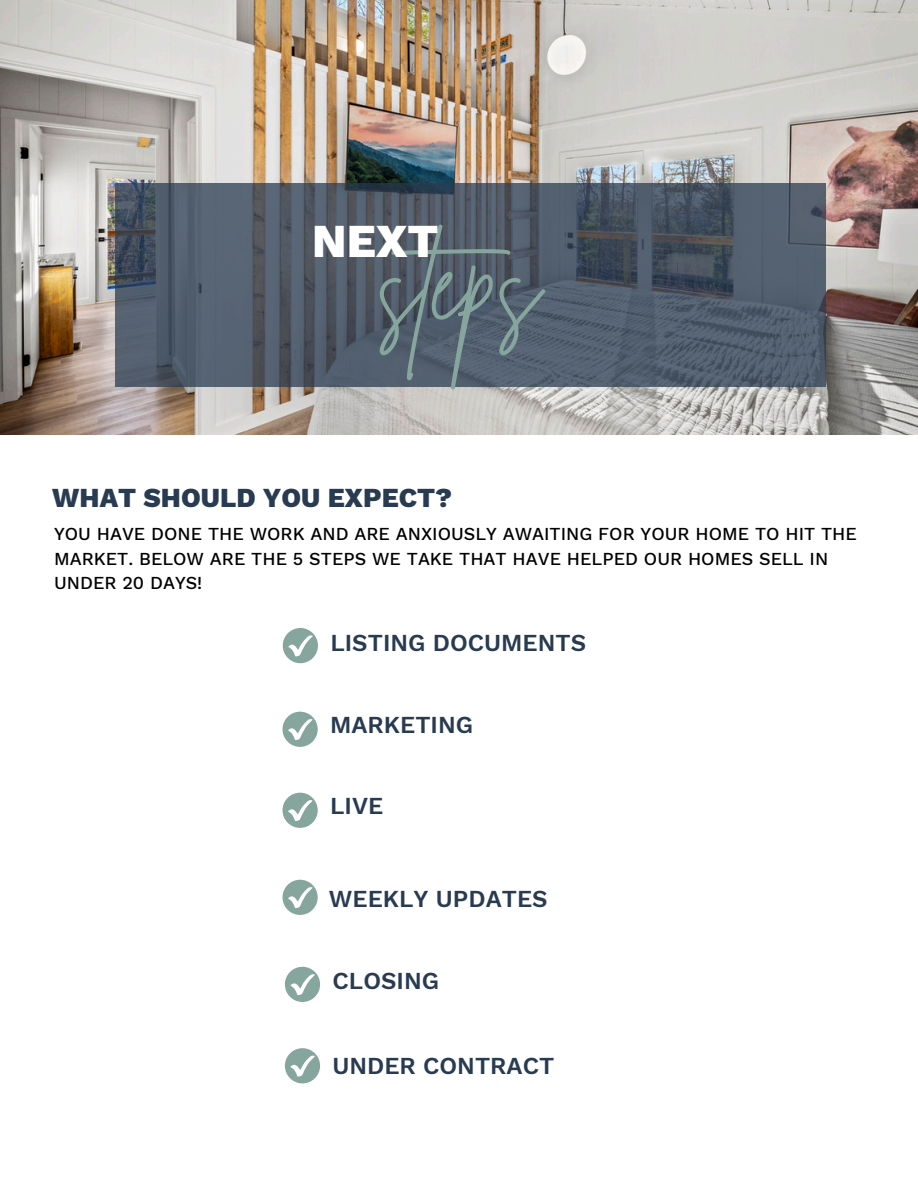
<style>
.page{position:relative;width:918px;height:1188px;background:#fff}
.page>*{position:absolute;margin:0;border:0;box-sizing:border-box;transform-origin:0 0}
.t1{font:106.05px "Brittany Signature";color:#86a59c}
.t2{font:800 46.35px "Work Sans";color:#fff}
.t3{font:800 27px "Work Sans";color:#293b51}
.t4{font:600 24px "Work Sans";color:#293b51}
.t5{font:500 18px/24.5px "Work Sans";color:#000}
</style>
<div class="page">
<img style="left:0;top:0;width:918px;height:434px">
<svg style="left:283px;top:628px;width:35px;height:35px"></svg>
<svg style="left:283px;top:712px;width:35px;height:35px"></svg>
<svg style="left:285px;top:967px;width:35px;height:35px"></svg>
<svg style="left:285px;top:1048px;width:35px;height:35px"></svg>
<svg style="left:283px;top:880px;width:35px;height:35px"></svg>
<svg style="left:116px;top:184px;width:710px;height:203px;background:#4f5a68"></svg>
<svg style="left:283px;top:793px;width:35px;height:35px"></svg>
<p class="t1" style="left:378px;top:213px;width:164px">STEPS</p>
<h4 class="t2" style="left:312px;top:214px;width:128px">NEXT</h4>
<p class="t3" style="left:52px;top:481px;width:401px">WHAT SHOULD YOU EXPECT?</p>
<h4 class="t5" style="left:54px;top:522px;width:804px">YOU HAVE DONE THE WORK AND ARE ANXIOUSLY AWAITING FOR YOUR HOME TO HIT THE<br>MARKET. BELOW ARE THE 5 STEPS WE TAKE THAT HAVE HELPED OUR HOMES SELL IN<br>UNDER 20 DAYS!</h4>
<h2 class="t4" style="left:330px;top:628px;width:257px">LISTING DOCUMENTS</h2>
<h1 class="t4" style="left:330px;top:711px;width:144px">MARKETING</h1>
<p class="t4" style="left:330px;top:792px;width:55px">LIVE</p>
<p class="t4" style="left:329px;top:884px;width:220px">WEEKLY UPDATES</p>
<h3 class="t4" style="left:333px;top:967px;width:108px">CLOSING</h3>
<p class="t4" style="left:332px;top:1052px;width:223px">UNDER CONTRACT</p>
</div>
